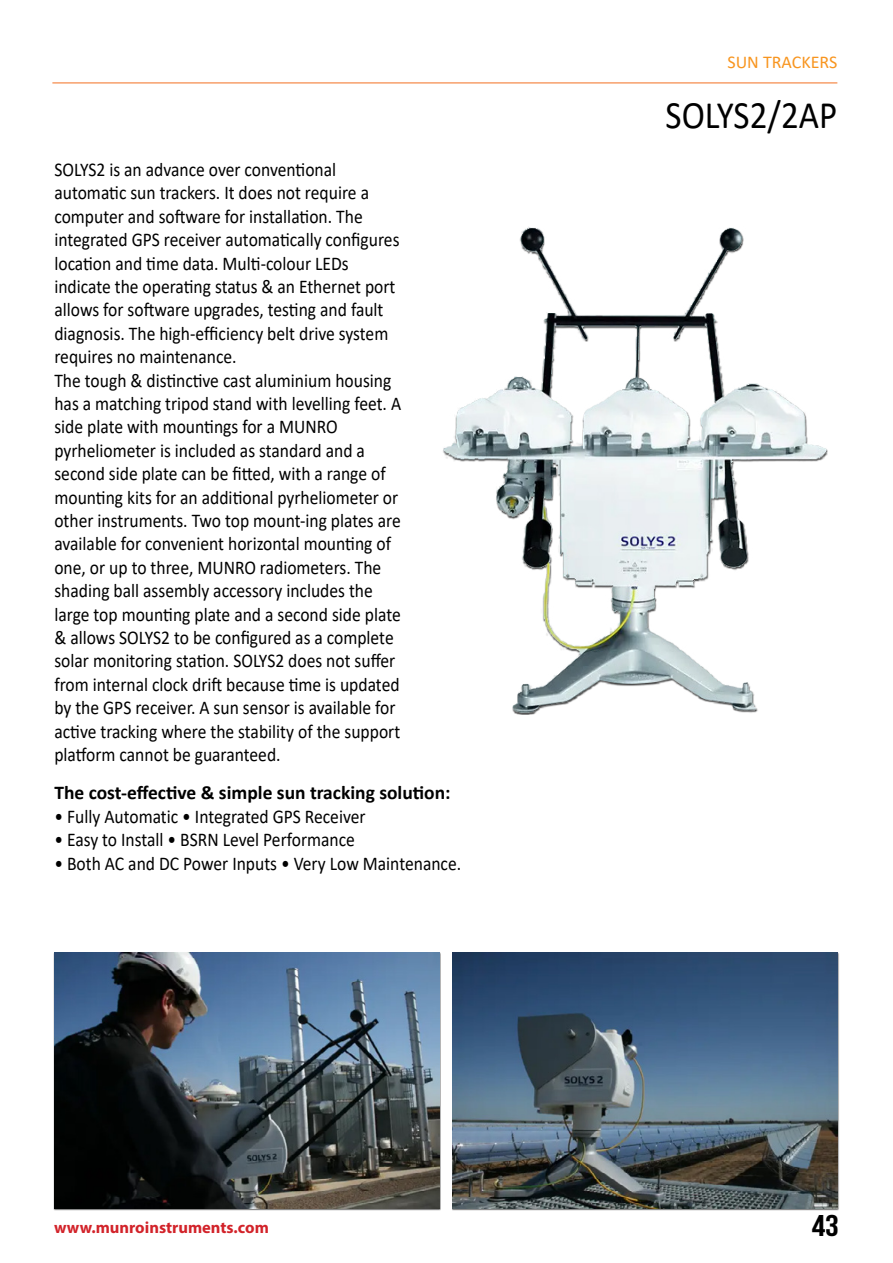
<style>
.page{position:relative;width:893px;height:1263px;background:#fff}
.page>*{position:absolute;margin:0;border:0;box-sizing:border-box;transform-origin:0 0}
.t1{font:39px "Calibri";color:#000;scale:.9 1}
.t2{font:30px "Bebas Neue";color:#000;scale:1.15 1}
.t3{font:19.5px/23.4px "Calibri";color:#000;scale:.9 1}
.t4{font:700 19.5px "Calibri";color:#000}
.t5{font:18px "Calibri";color:#f8951f}
.t6{font:700 16.5px "Myriad Pro";color:#d2232a}
</style>
<div class="page">
<hr style="left:52px;top:83px;width:785px;height:1px;background:#f36f21">
<img style="left:443px;top:227px;width:384px;height:487px">
<img style="left:452px;top:952px;width:385px;height:257px">
<img style="left:54px;top:952px;width:385px;height:257px">
<p class="t5" style="left:727px;top:49px;width:111px">SUN TRACKERS</p>
<p class="t3" style="left:54px;top:157px;width:387px">SOLYS2 is an advance over conventional automatic sun trackers. It does not require a computer and software for installation. The integrated GPS receiver automatically configures location and time data. Multi-colour LEDs indicate the operating status &amp; an Ethernet port allows for software upgrades, testing and fault diagnosis. The high-efficiency belt drive system requires no maintenance.<br>The tough &amp; distinctive cast aluminium housing has a matching tripod stand with levelling feet. A side plate with mountings for a MUNRO pyrheliometer is included as standard and a second side plate can be fitted, with a range of mounting kits for an additional pyrheliometer or other instruments. Two top mount-ing plates are available for convenient horizontal mounting of one, or up to three, MUNRO radiometers. The shading ball assembly accessory includes the large top mounting plate and a second side plate &amp; allows SOLYS2 to be configured as a complete solar monitoring station. SOLYS2 does not suffer from internal clock drift because time is updated by the GPS receiver. A sun sensor is available for active tracking where the stability of the support platform cannot be guaranteed.</p>
<p class="t4" style="left:54px;top:779px;width:398px">The cost-effective &amp; simple sun tracking solution:</p>
<p class="t3" style="left:54px;top:804px;width:347px">• Fully Automatic • Integrated GPS Receiver</p>
<p class="t3" style="left:54px;top:827px;width:335px">• Easy to Install • BSRN Level Performance</p>
<p class="t3" style="left:54px;top:851px;width:453px">• Both AC and DC Power Inputs • Very Low Maintenance.</p>
<h1 class="t1" style="left:666px;top:88px;width:192px">SOLYS2/2AP</h1>
<p class="t6" style="left:54px;top:1217px;width:216px">www.munroinstruments.com</p>
<h2 class="t2" style="left:812px;top:1209px;width:25px">43</h2>
</div>
